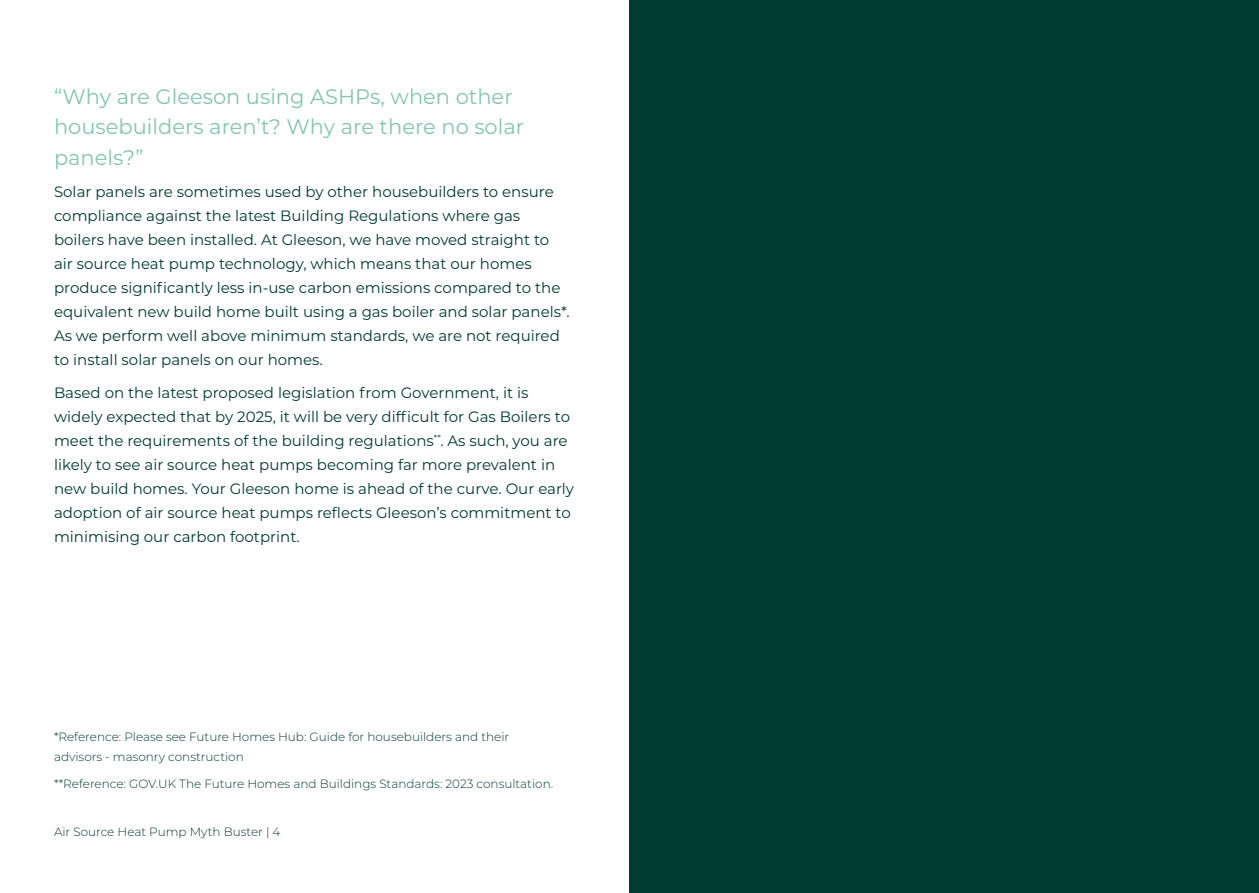
<style>
.page{position:relative;width:1259px;height:893px;background:#fff}
.page>*{position:absolute;margin:0;border:0;box-sizing:border-box;transform-origin:0 0}
.t1{font:21px/30.6px "Montserrat";color:#83c6a9}
.t2{font:15px/24px "Montserrat";color:#003b2f}
.t3{font:300 12px/19.8px "Montserrat";color:#013c32}
</style>
<div class="page">
<div style="left:629px;top:0;width:630px;height:893px;background:#013c32"></div>
<h1 class="t1" style="left:54px;top:80px;width:472px">“Why are Gleeson using ASHPs, when other housebuilders aren’t? Why are there no solar panels?”</h1>
<p class="t2" style="left:54px;top:179px;width:517px">Solar panels are sometimes used by other housebuilders to ensure compliance against the latest Building Regulations where gas boilers have been installed. At Gleeson, we have moved straight to air source heat pump technology, which means that our homes produce significantly less in-use carbon emissions compared to the equivalent new build home built using a gas boiler and solar panels*.<br>As we perform well above minimum standards, we are not required to install solar panels on our homes.</p>
<p class="t2" style="left:54px;top:380px;width:521px">Based on the latest proposed legislation from Government, it is widely expected that by 2025, it will be very difficult for Gas Boilers to meet the requirements of the building regulations<sup>**</sup>. As such, you are likely to see air source heat pumps becoming far more prevalent in new build homes. Your Gleeson home is ahead of the curve. Our early adoption of air source heat pumps reflects Gleeson’s commitment to minimising our carbon footprint.</p>
<p class="t3" style="left:54px;top:727px;width:457px">*Reference: Please see Future Homes Hub: Guide for housebuilders and their advisors - masonry construction</p>
<p class="t3" style="left:54px;top:773px;width:500px">**Reference: GOV.UK The Future Homes and Buildings Standards: 2023 consultation.</p>
<p class="t3" style="left:54px;top:821px;width:228px">Air Source Heat Pump Myth Buster | 4</p>
</div>
